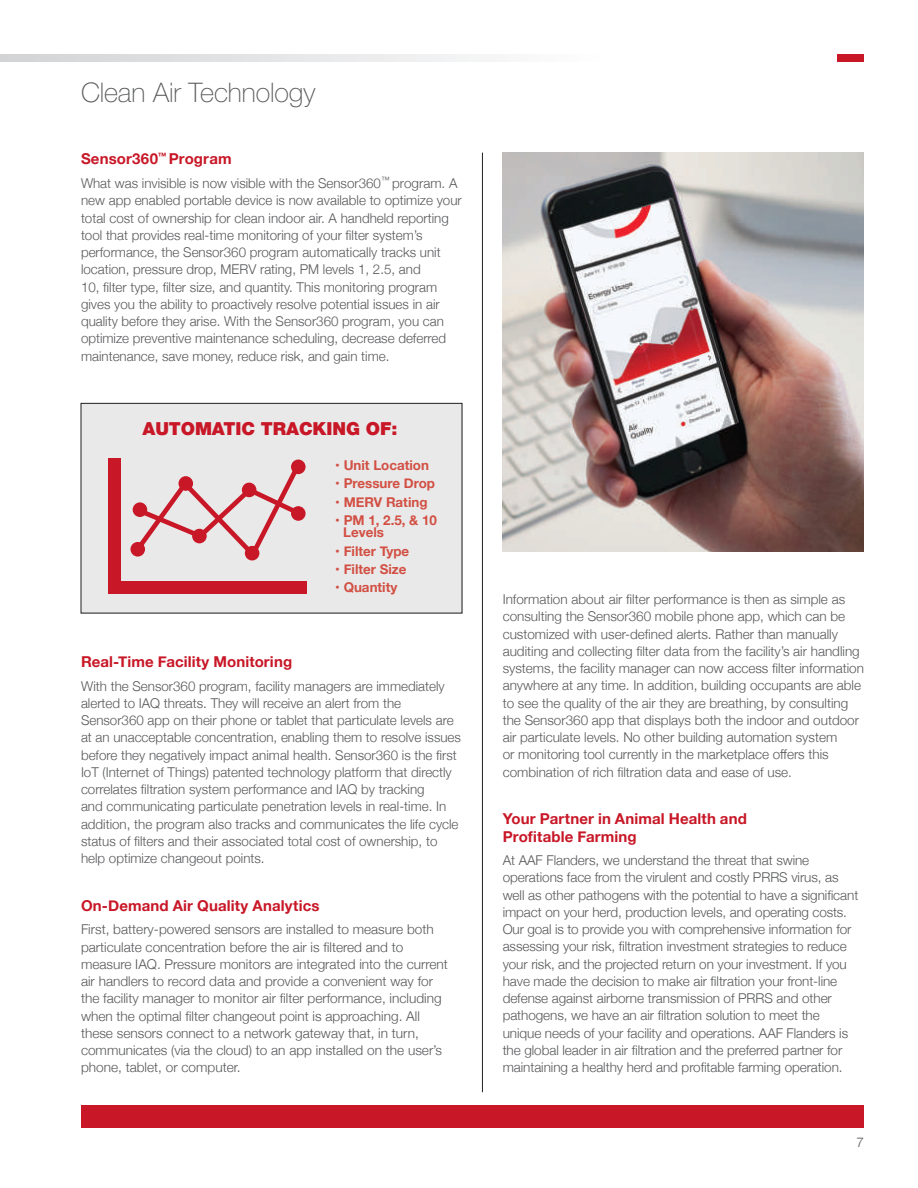
<style>
.page{position:relative;width:918px;height:1188px;background:#fff}
.page>*{position:absolute;margin:0;border:0;box-sizing:border-box;transform-origin:0 0}
.t1{font:100 27px "Helvetica Neue LT Std";letter-spacing:-.005em;color:#57585a}
.t2{font:900 18px "Helvetica Neue";letter-spacing:-.005em;color:#c81727}
.t3{font:700 15px/18px "Helvetica Neue";letter-spacing:.01em;color:#c81727}
.t4{font:300 13.5px/17.2px "Helvetica Neue";color:#57585a}
.t5{font:700 13.5px/12.3px "Helvetica Neue";color:#d24f43}
</style>
<div class="page">
<div style="left:81px;top:1105px;width:783px;height:22px;background:#c81727"></div>
<div style="left:81px;top:403px;width:381px;height:210px;background:#e9e9e9"></div>
<svg style="left:0;top:54px;width:479px;height:7px"></svg>
<div style="left:838px;top:54px;width:26px;height:7px;background:#c81727"></div>
<hr style="left:482px;top:153px;width:1px;height:939px;background:#231f20">
<img style="left:503px;top:153px;width:361px;height:399px">
<div style="left:108px;top:459px;width:13px;height:135px;background:#c81727"></div>
<div style="left:108px;top:581px;width:199px;height:13px;background:#c81727"></div>
<svg style="left:132px;top:459px;width:173px;height:102px"></svg>
<div style="left:130px;top:542px;width:15px;height:15px;background:#c81727;border-radius:50%"></div>
<div style="left:179px;top:476px;width:14px;height:15px;background:#c81727;border-radius:50%"></div>
<div style="left:192px;top:529px;width:15px;height:14px;background:#c81727;border-radius:50%"></div>
<div style="left:133px;top:502px;width:14px;height:15px;background:#c81727;border-radius:50%"></div>
<div style="left:242px;top:483px;width:14px;height:14px;background:#c81727;border-radius:50%"></div>
<div style="left:291px;top:460px;width:15px;height:14px;background:#c81727;border-radius:50%"></div>
<div style="left:291px;top:506px;width:15px;height:15px;background:#c81727;border-radius:50%"></div>
<div style="left:245px;top:546px;width:14px;height:14px;background:#c81727;border-radius:50%"></div>
<div style="left:81px;top:403px;width:381px;height:210px;border:1px solid #231f20"></div>
<h1 class="t1" style="left:81px;top:77px;width:236px">Clean Air Technology</h1>
<p class="t3" style="left:81px;top:150px;width:152px">Sensor360<sup>™</sup> Program</p>
<p class="t4" style="left:81px;top:174px;width:382px">What was invisible is now visible with the Sensor360<sup>™</sup> program. A new app enabled portable device is now available to optimize your total cost of ownership for clean indoor air. A handheld reporting tool that provides real-time monitoring of your filter system’s performance, the Sensor360 program automatically tracks unit location, pressure drop, MERV rating, PM levels 1, 2.5, and<br>10, filter type, filter size, and quantity. This monitoring program gives you the ability to proactively resolve potential issues in air quality before they arise. With the Sensor360 program, you can optimize preventive maintenance scheduling, decrease deferred maintenance, save money, reduce risk, and gain time.</p>
<h2 class="t2" style="left:142px;top:418px;width:256px">AUTOMATIC TRACKING OF:</h2>
<p class="t5" style="left:335px;top:459px;width:95px">• Unit Location</p>
<p class="t5" style="left:335px;top:478px;width:101px">• Pressure Drop</p>
<p class="t5" style="left:335px;top:496px;width:94px">• MERV Rating</p>
<p class="t5" style="left:343px;top:514px;width:95px;text-indent:-8px">• PM 1, 2.5, &amp; 10<br>Levels</p>
<p class="t5" style="left:335px;top:545px;width:75px">• Filter Type</p>
<p class="t5" style="left:335px;top:563px;width:73px">• Filter Size</p>
<p class="t5" style="left:335px;top:582px;width:64px">• Quantity</p>
<p class="t3" style="left:81px;top:653px;width:213px">Real-Time Facility Monitoring</p>
<p class="t4" style="left:81px;top:676px;width:382px">With the Sensor360 program, facility managers are immediately alerted to IAQ threats. They will receive an alert from the Sensor360 app on their phone or tablet that particulate levels are at an unacceptable concentration, enabling them to resolve issues before they negatively impact animal health. Sensor360 is the first IoT (Internet of Things) patented technology platform that directly correlates filtration system performance and IAQ by tracking<br>and communicating particulate penetration levels in real-time. In addition, the program also tracks and communicates the life cycle status of filters and their associated total cost of ownership, to help optimize changeout points.</p>
<p class="t3" style="left:81px;top:897px;width:240px">On-Demand Air Quality Analytics</p>
<p class="t4" style="left:81px;top:920px;width:369px">First, battery-powered sensors are installed to measure both particulate concentration before the air is filtered and to measure IAQ. Pressure monitors are integrated into the current air handlers to record data and provide a convenient way for the facility manager to monitor air filter performance, including when the optimal filter changeout point is approaching. All these sensors connect to a network gateway that, in turn, communicates (via the cloud) to an app installed on the user’s phone, tablet, or computer.</p>
<p class="t4" style="left:503px;top:590px;width:363px">Information about air filter performance is then as simple as consulting the Sensor360 mobile phone app, which can be customized with user-defined alerts. Rather than manually auditing and collecting filter data from the facility’s air handling systems, the facility manager can now access filter information anywhere at any time. In addition, building occupants are able to see the quality of the air they are breathing, by consulting the Sensor360 app that displays both the indoor and outdoor air particulate levels. No other building automation system<br>or monitoring tool currently in the marketplace offers this combination of rich filtration data and ease of use.</p>
<p class="t3" style="left:503px;top:810px;width:246px">Your Partner in Animal Health and<br>Profitable Farming</p>
<p class="t4" style="left:503px;top:851px;width:357px">At AAF Flanders, we understand the threat that swine operations face from the virulent and costly PRRS virus, as well as other pathogens with the potential to have a significant impact on your herd, production levels, and operating costs.<br>Our goal is to provide you with comprehensive information for assessing your risk, filtration investment strategies to reduce your risk, and the projected return on your investment. If you have made the decision to make air filtration your front-line defense against airborne transmission of PRRS and other pathogens, we have an air filtration solution to meet the unique needs of your facility and operations. AAF Flanders is the global leader in air filtration and the preferred partner for maintaining a healthy herd and profitable farming operation.</p>
<p class="t4" style="left:856px;top:1133px;width:9px">7</p>
</div>
